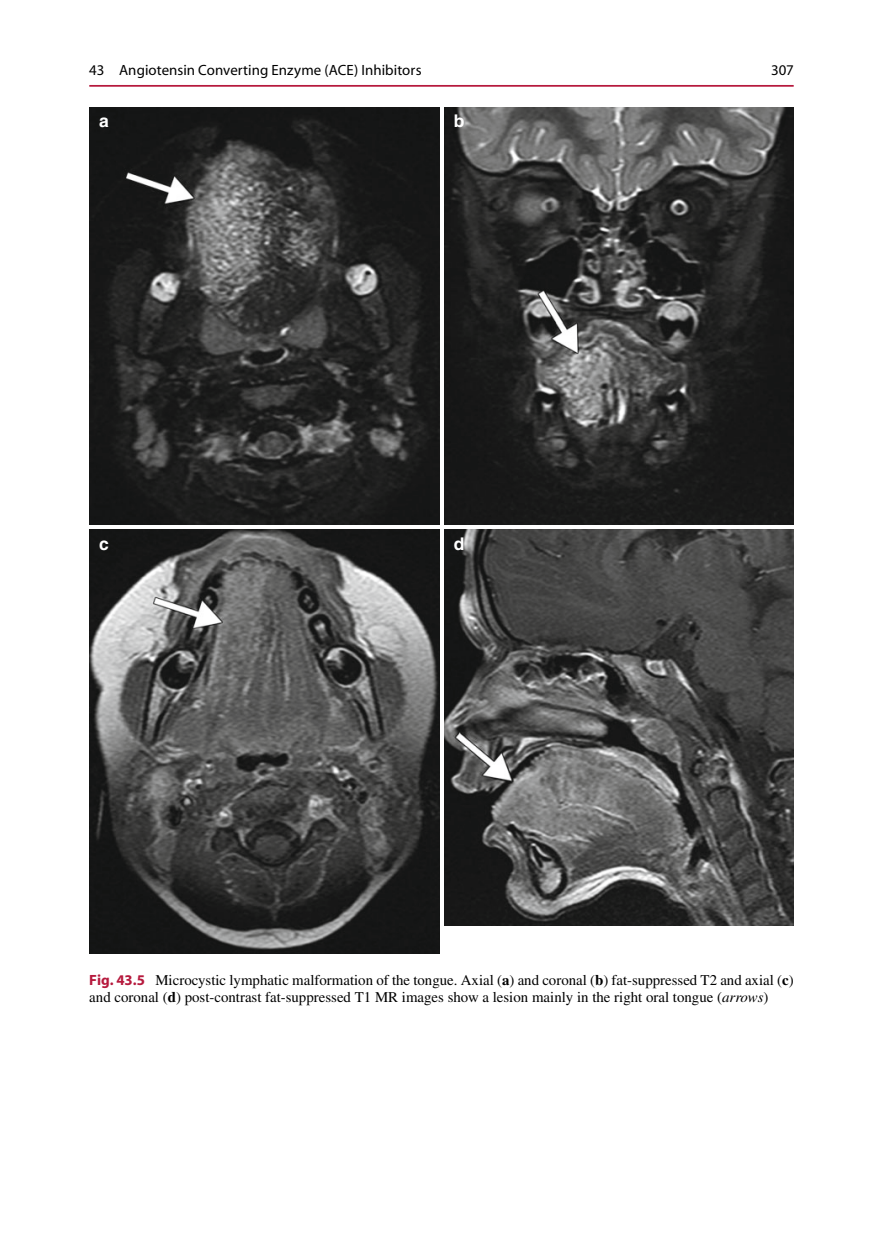
<style>
.page{position:relative;width:883px;height:1260px;background:#fff}
.page>*{position:absolute;margin:0;border:0;box-sizing:border-box;transform-origin:0 0}
.t1{font:700 17.5px "Mcfsjb Helvetica";color:#fff}
.t2{font:14.88px/17.5px "Qryqtd Times";color:#000}
.t3{font:14.88px "Mmckql Myriad";color:#000}
.s1{font-family:"Xwrrwv Myriad";font-weight:700;color:#b6193d}
.s2{font-family:"Gntskg Times";font-weight:700}
.s3{font-family:"Xhqqmb Times";font-style:italic}
</style>
<div class="page">
<img style="left:89px;top:107px;width:350px;height:418px">
<img style="left:444px;top:107px;width:350px;height:418px">
<img style="left:89px;top:530px;width:350px;height:423px">
<img style="left:444px;top:530px;width:350px;height:396px">
<hr style="left:89px;top:85px;width:705px;height:2px;background:#b6193d">
<p class="t3" style="left:89px;top:64px;width:334px">43 Angiotensin Converting Enzyme (ACE) Inhibitors</p>
<p class="t1" style="left:99px;top:114px;width:11px">a</p>
<p class="t1" style="left:454px;top:114px;width:12px">b</p>
<p class="t1" style="left:99px;top:538px;width:11px">c</p>
<p class="t1" style="left:454px;top:538px;width:12px">d</p>
<p class="t3" style="left:771px;top:64px;width:24px">307</p>
<p class="t2" style="left:89px;top:972px;width:706px"><span class="s1">Fig. 43.5</span> Microcystic lymphatic malformation of the tongue. Axial ( <span class="s2">a</span> ) and coronal ( <span class="s2">b</span> ) fat-suppressed T2 and axial ( <span class="s2">c</span> ) and coronal ( <span class="s2">d</span> ) post-contrast fat-suppressed T1 MR images show a lesion mainly in the right oral tongue ( <span class="s3">arrows</span> )</p>
</div>
